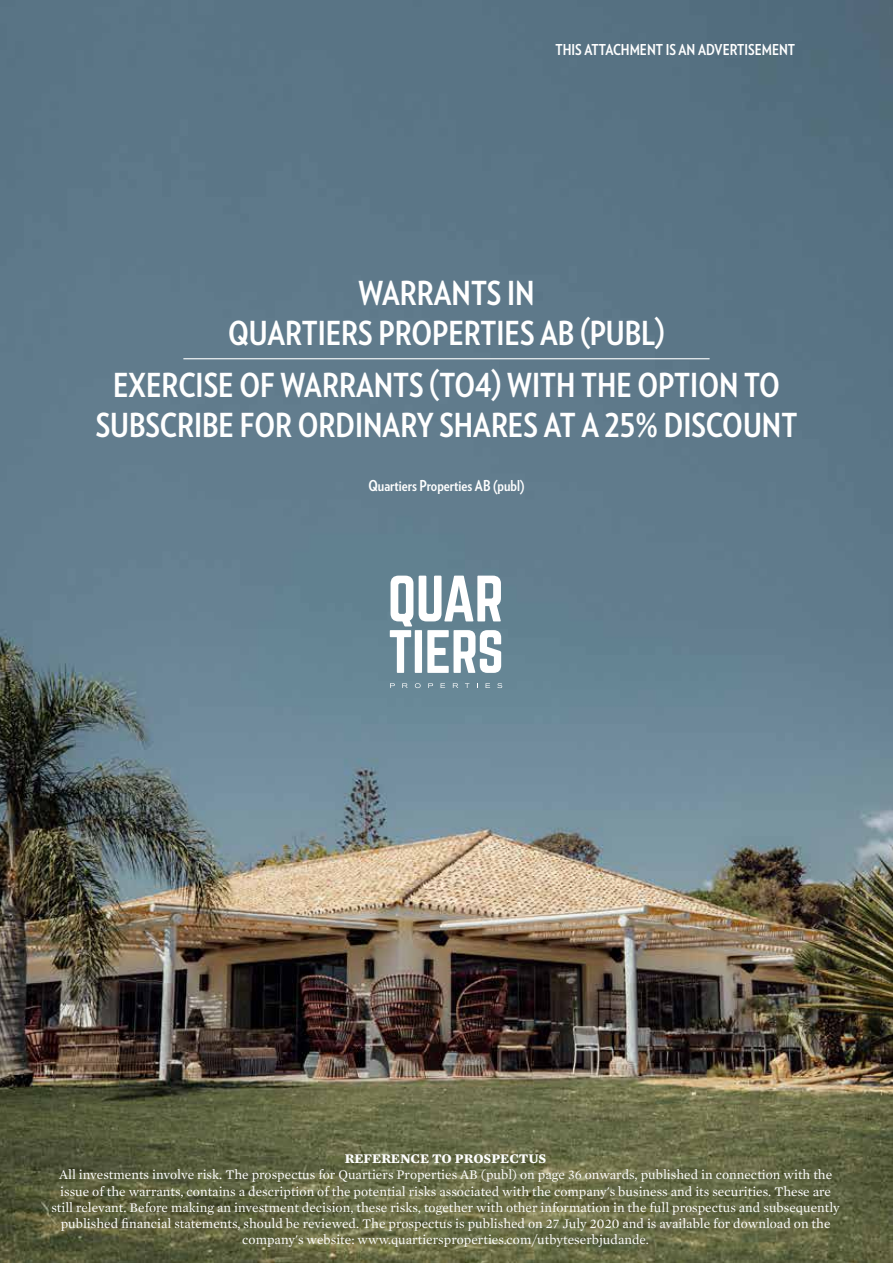
<style>
.page{position:relative;width:893px;height:1263px;background:#fff}
.page>*{position:absolute;margin:0;border:0;box-sizing:border-box;transform-origin:0 0}
.t1{font:700 33px/39.6px "Verlag Condensed";color:#fff;text-align:center}
.t2{font:700 15px "Verlag Condensed";color:#fff}
.t3{font:13.5px/16.2px "Mercury Text G1";color:#fff;text-align:center}
.t4{font:700 13.5px "Mercury Text G1";color:#fff}
</style>
<div class="page">
<img style="left:0;top:0;width:893px;height:1263px">
<svg style="left:419px;top:576px;width:82px;height:45px"></svg>
<svg style="left:390px;top:576px;width:23px;height:97px"></svg>
<div style="left:415px;top:630px;width:7px;height:43px;background:#fff"></div>
<svg style="left:427px;top:630px;width:74px;height:43px"></svg>
<svg style="left:390px;top:683px;width:5px;height:5px"></svg>
<svg style="left:402px;top:683px;width:6px;height:5px"></svg>
<svg style="left:415px;top:683px;width:6px;height:5px"></svg>
<svg style="left:428px;top:683px;width:5px;height:5px"></svg>
<svg style="left:441px;top:683px;width:4px;height:5px"></svg>
<svg style="left:453px;top:683px;width:5px;height:5px"></svg>
<svg style="left:465px;top:683px;width:4px;height:5px"></svg>
<svg style="left:486px;top:683px;width:4px;height:5px"></svg>
<svg style="left:497px;top:683px;width:5px;height:5px"></svg>
<hr style="left:183px;top:358px;width:527px;height:1px;background:#fff">
<p class="t2" style="left:555px;top:38px;width:241px">THIS ATTACHMENT IS AN ADVERTISEMENT</p>
<h1 class="t1" style="left:228px;top:272px;width:438px">WARRANTS IN<br>QUARTIERS PROPERTIES AB (PUBL)</h1>
<h1 class="t1" style="left:96px;top:364px;width:703px">EXERCISE OF WARRANTS (TO4) WITH THE OPTION TO<br>SUBSCRIBE FOR ORDINARY SHARES AT A 25% DISCOUNT</h1>
<p class="t2" style="left:368px;top:474px;width:158px">Quartiers Properties AB (publ)</p>
<p class="t4" style="left:345px;top:1148px;width:203px">REFERENCE TO PROSPECTUS</p>
<p class="t3" style="left:51px;top:1166px;width:790px">All investments involve risk. The prospectus for Quartiers Properties AB (publ) on page 36 onwards, published in connection with the issue of the warrants, contains a description of the potential risks associated with the company's business and its securities. These are still relevant. Before making an investment decision, these risks, together with other information in the full prospectus and subsequently published financial statements, should be reviewed. The prospectus is published on 27 July 2020 and is available for download on the company's website: www.quartiersproperties.com/utbyteserbjudande.</p>
</div>
